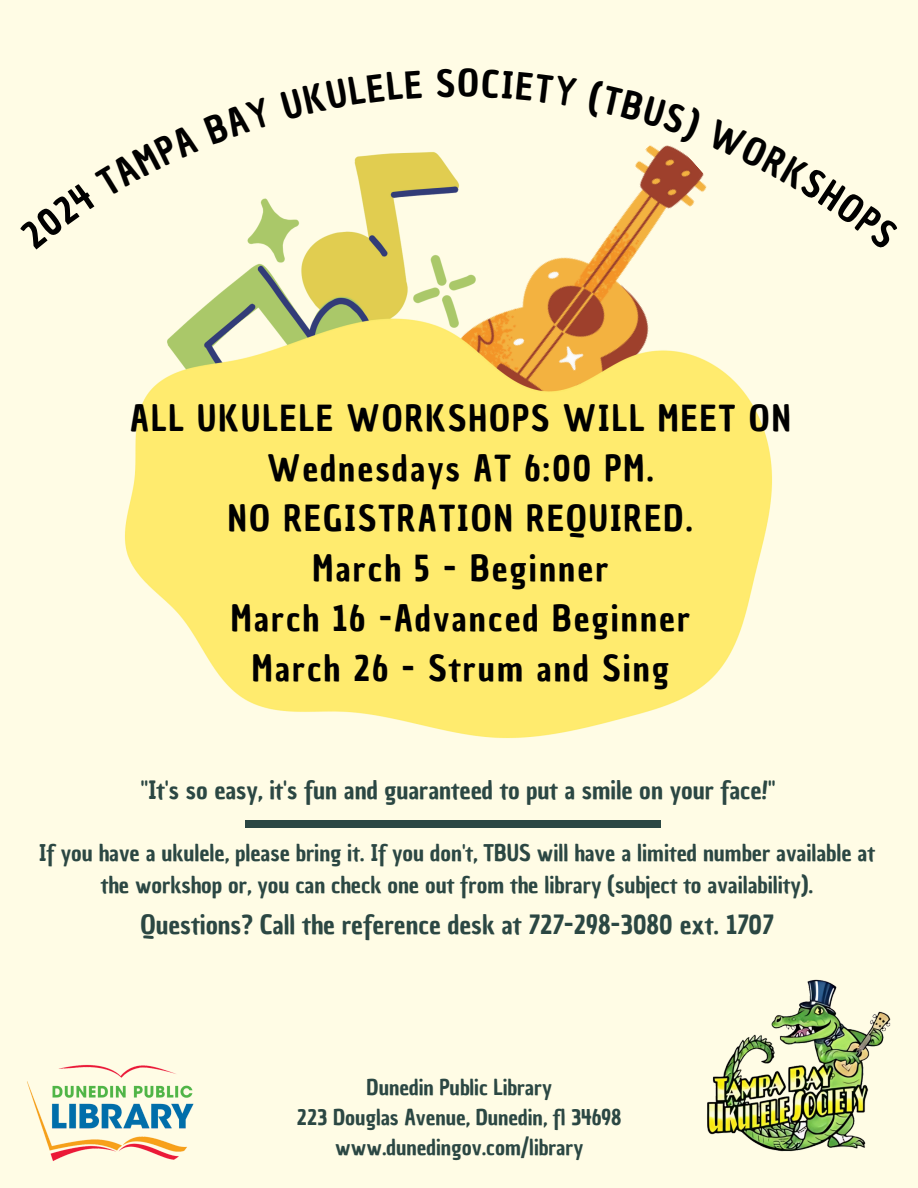
<style>
.page{position:relative;width:918px;height:1188px;background:#fffce5}
.page>*{position:absolute;margin:0;border:0;box-sizing:border-box;transform-origin:0 0}
.t1{font:35.1px/49.9px "Chau Philomene One";letter-spacing:.06em;color:#000;text-align:center}
.t2{font:25.95px "Chau Philomene One";color:#2b4743}
.t3{font:24.75px "Chau Philomene One";color:#2b4743}
.t4{font:22.5px/31.5px "Chau Philomene One";color:#2b4743;text-align:center}
.t5{font:21.3px "Chau Philomene One";color:#2b4743}
</style>
<div class="page">
<img style="left:27px;top:1064px;width:167px;height:97px">
<img style="left:707px;top:979px;width:184px;height:173px">
<img style="left:125px;top:152px;width:647px;height:586px">
<div style="left:246px;top:820px;width:415px;height:8px;background:#2b4743"></div>
<svg style="left:125px;top:152px;width:147px;height:97px"></svg>
<svg style="left:586px;top:145px;width:186px;height:105px"></svg>
<p class="t1" style="left:130px;top:393px;width:662px">ALL UKULELE WORKSHOPS WILL MEET ON<br>Wednesdays AT 6:00 PM.<br>NO REGISTRATION REQUIRED.<br>March 5 - Beginner<br>March 16 -Advanced Beginner<br>March 26 - Strum and Sing</p>
<p class="t3" style="left:141px;top:773px;width:637px">"It's so easy, it's fun and guaranteed to put a smile on your face!"</p>
<p class="t4" style="left:39px;top:838px;width:837px">If you have a ukulele, please bring it. If you don't, TBUS will have a limited number available at the workshop or, you can check one out from the library (subject to availability).</p>
<p class="t2" style="left:141px;top:908px;width:635px">Questions? Call the reference desk at 727-298-3080 ext. 1707</p>
<p class="t5" style="left:367px;top:1073px;width:187px">Dunedin Public Library</p>
<p class="t5" style="left:297px;top:1103px;width:326px">223 Douglas Avenue, Dunedin, fl 34698</p>
<p class="t5" style="left:335px;top:1133px;width:249px">www.dunedingov.com/library</p>
</div>
